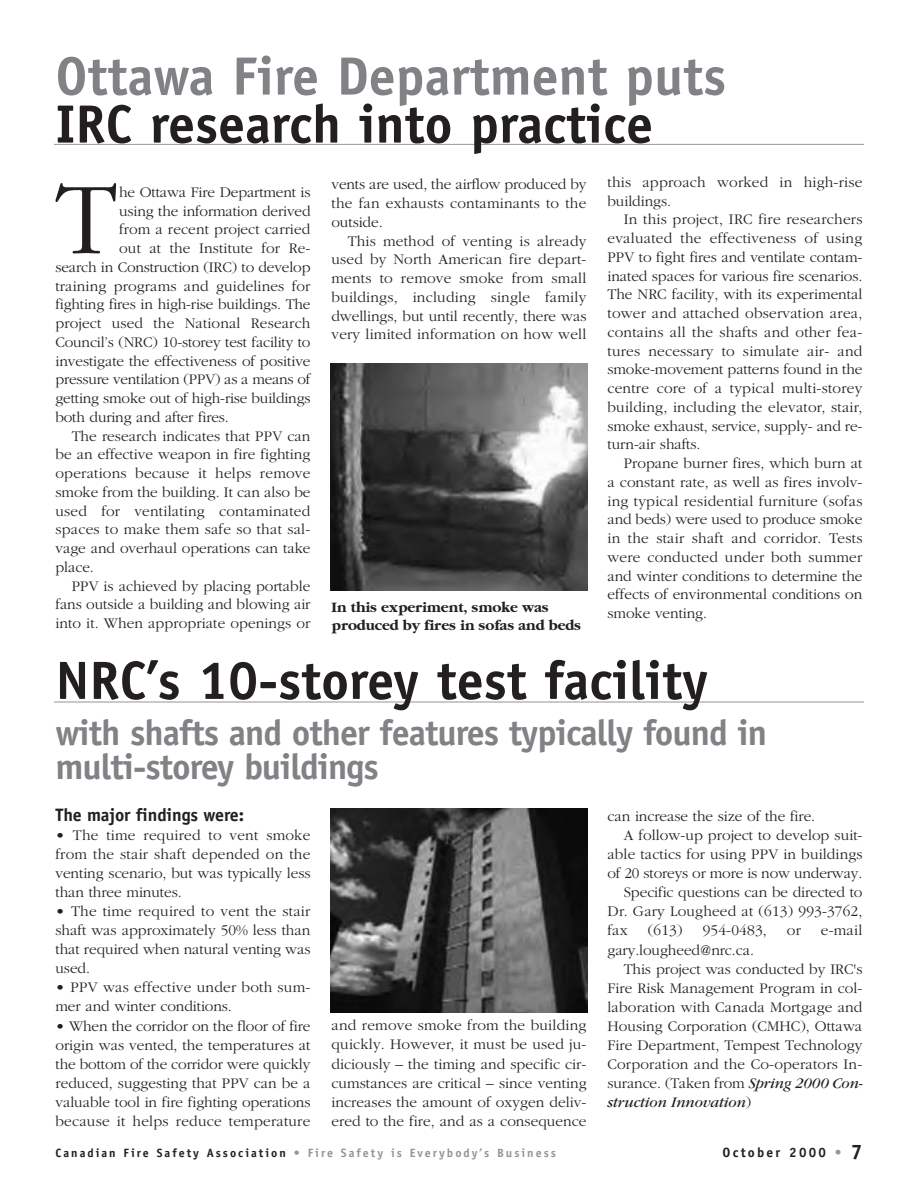
<style>
.page{position:relative;width:918px;height:1188px;background:#fff}
.page>*{position:absolute;margin:0;border:0;box-sizing:border-box;transform-origin:0 0}
.t1{font:300 105.6px "Garamond";color:#231f20}
.t2{font:700 54px "Officina Sans";color:#231f20}
.t3{font:700 54px "Officina Sans";color:#808285}
.t4{font:700 36px/33.8px "Officina Sans";letter-spacing:-.03em;color:#808285}
.t5{font:700 18px "Officina Sans";letter-spacing:-.005em;color:#231f20}
.t6{font:300 15.3px/18.8px "Garamond";color:#231f20;text-align:justify}
.t7{font:italic 15.3px "Garamond";letter-spacing:-.005em;color:#231f20}
.t8{font:700 15px/17.5px "Garamond";letter-spacing:-.005em;color:#231f20}
.t9{font:700 13.5px "Officina Sans";letter-spacing:.165em;color:#231f20}
.t10{font:700 12px "Officina Sans";letter-spacing:.165em;color:#939598}
.s1{font-weight:400;font-style:italic}
.s2{font-weight:300;font-style:normal}
.s3{color:#231f20}
.s4{color:#939598}
.s5{font-size:21px}
</style>
<div class="page">
<hr style="left:54px;top:144px;width:810px;height:1px;background:#939598">
<img style="left:330px;top:363px;width:258px;height:227px">
<img style="left:330px;top:809px;width:258px;height:203px">
<hr style="left:54px;top:702px;width:810px;height:1px;background:#939598">
<h2 class="t3" style="left:56px;top:56px;width:672px">Ottawa Fire Department puts</h2>
<h2 class="t2" style="left:56px;top:104px;width:599px">IRC research into practice</h2>
<h1 class="t1" style="left:56px;top:178px;width:63px">T</h1>
<p class="t6" style="left:119px;top:184px;width:193px">he Ottawa Fire Department is</p>
<p class="t6" style="left:119px;top:203px;width:193px">using the information derived</p>
<p class="t6" style="left:119px;top:221px;width:193px">from a recent project carried</p>
<p class="t6" style="left:119px;top:240px;width:193px">out at the Institute for Re-</p>
<p class="t6" style="left:55px;top:259px;width:257px">search in Construction (IRC) to develop</p>
<p class="t6" style="left:55px;top:278px;width:256px">training programs and guidelines for</p>
<p class="t6" style="left:55px;top:296px;width:257px">fighting fires in high-rise buildings. The</p>
<p class="t6" style="left:55px;top:315px;width:257px">project used the National Research</p>
<p class="t6" style="left:55px;top:334px;width:257px">Council’s (NRC) 10-storey test facility to</p>
<p class="t6" style="left:55px;top:353px;width:257px">investigate the effectiveness of positive</p>
<p class="t6" style="left:55px;top:371px;width:257px">pressure ventilation (PPV) as a means of</p>
<p class="t6" style="left:55px;top:390px;width:257px">getting smoke out of high-rise buildings</p>
<p class="t6" style="left:55px;top:409px;width:175px">both during and after fires.</p>
<p class="t6" style="left:72px;top:428px;width:240px">The research indicates that PPV can</p>
<p class="t6" style="left:55px;top:446px;width:256px">be an effective weapon in fire fighting</p>
<p class="t6" style="left:55px;top:465px;width:256px">operations because it helps remove</p>
<p class="t6" style="left:55px;top:484px;width:257px">smoke from the building. It can also be</p>
<p class="t6" style="left:55px;top:503px;width:256px">used for ventilating contaminated</p>
<p class="t6" style="left:55px;top:521px;width:257px">spaces to make them safe so that sal-</p>
<p class="t6" style="left:55px;top:540px;width:257px">vage and overhaul operations can take</p>
<p class="t6" style="left:55px;top:559px;width:40px">place.</p>
<p class="t6" style="left:72px;top:578px;width:240px">PPV is achieved by placing portable</p>
<p class="t6" style="left:55px;top:596px;width:257px">fans outside a building and blowing air</p>
<p class="t6" style="left:55px;top:615px;width:256px">into it. When appropriate openings or</p>
<p class="t6" style="left:331px;top:176px;width:256px">vents are used, the airflow produced by the fan exhausts contaminants to the outside.</p>
<p class="t6" style="left:331px;top:233px;width:256px;text-indent:16px">This method of venting is already used by North American fire depart&shy;ments to remove smoke from small buildings, including single family dwellings, but until recently, there was very limited information on how well</p>
<p class="t8" style="left:332px;top:600px;width:251px">In this experiment, smoke was produced by fires in sofas and beds</p>
<p class="t6" style="left:608px;top:174px;width:256px">this approach worked in high-rise buildings.</p>
<p class="t6" style="left:608px;top:211px;width:257px;text-indent:16px">In this project, IRC fire researchers evaluated the effectiveness of using PPV to fight fires and ventilate contam&shy;inated spaces for various fire scenarios.<br>The NRC facility, with its experimental tower and attached observation area, contains all the shafts and other fea&shy;tures necessary to simulate air- and smoke-movement patterns found in the centre core of a typical multi-storey building, including the elevator, stair, smoke exhaust, service, supply- and re&shy;turn-air shafts.</p>
<p class="t6" style="left:608px;top:455px;width:257px;text-indent:16px">Propane burner fires, which burn at a constant rate, as well as fires involv&shy;ing typical residential furniture (sofas and beds) were used to produce smoke in the stair shaft and corridor. Tests were conducted under both summer and winter conditions to determine the effects of environmental conditions on smoke venting.</p>
<h2 class="t2" style="left:56px;top:660px;width:654px">NRC’s 10-storey test facility</h2>
<h3 class="t4" style="left:56px;top:720px;width:713px">with shafts and other features typically found in multi-storey buildings</h3>
<p class="t5" style="left:56px;top:808px;width:190px">The major findings were:</p>
<p class="t6" style="left:56px;top:827px;width:257px">• The time required to vent smoke from the stair shaft depended on the venting scenario, but was typically less than three minutes.</p>
<p class="t6" style="left:56px;top:903px;width:257px">• The time required to vent the stair shaft was approximately 50% less than that required when natural venting was used.</p>
<p class="t6" style="left:56px;top:979px;width:257px">• PPV was effective under both sum&shy;mer and winter conditions.</p>
<p class="t6" style="left:56px;top:1017px;width:257px">• When the corridor on the floor of fire origin was vented, the temperatures at the bottom of the corridor were quickly reduced, suggesting that PPV can be a valuable tool in fire fighting operations because it helps reduce temperature</p>
<p class="t6" style="left:332px;top:1017px;width:257px">and remove smoke from the building quickly. However, it must be used ju&shy;diciously – the timing and specific cir&shy;cumstances are critical – since venting increases the amount of oxygen deliv&shy;ered to the fire, and as a consequence</p>
<p class="t6" style="left:608px;top:808px;width:209px">can increase the size of the fire.</p>
<p class="t6" style="left:624px;top:827px;width:240px">A follow-up project to develop suit-</p>
<p class="t6" style="left:608px;top:846px;width:257px">able tactics for using PPV in buildings</p>
<p class="t6" style="left:608px;top:865px;width:256px">of 20 storeys or more is now underway.</p>
<p class="t6" style="left:624px;top:884px;width:240px">Specific questions can be directed to</p>
<p class="t6" style="left:608px;top:903px;width:256px">Dr. Gary Lougheed at (613) 993-3762,</p>
<p class="t6" style="left:608px;top:922px;width:22px">fax</p>
<p class="t6" style="left:648px;top:922px;width:36px">(613)</p>
<p class="t6" style="left:703px;top:922px;width:66px">954-0483,</p>
<p class="t6" style="left:787px;top:922px;width:15px">or</p>
<p class="t6" style="left:821px;top:922px;width:43px">e-mail</p>
<p class="t6" style="left:608px;top:941px;width:148px">gary.lougheed@nrc.ca.</p>
<p class="t6" style="left:624px;top:961px;width:240px">This project was conducted by IRC's</p>
<p class="t6" style="left:608px;top:980px;width:256px">Fire Risk Management Program in col-</p>
<p class="t6" style="left:608px;top:999px;width:257px">laboration with Canada Mortgage and</p>
<p class="t6" style="left:608px;top:1018px;width:256px">Housing Corporation (CMHC), Ottawa</p>
<p class="t6" style="left:608px;top:1037px;width:256px">Fire Department, Tempest Technology</p>
<p class="t6" style="left:608px;top:1056px;width:256px">Corporation and the Co-operators In-</p>
<p class="t6" style="left:608px;top:1075px;width:257px">surance. (Taken from <span class="s1">Spring 2000 Con-</span></p>
<p class="t7" style="left:608px;top:1096px;width:145px">struction Innovation<span class="s2">)</span></p>
<p class="t10" style="left:56px;top:1149px;width:502px"><span class="s3">Canadian Fire Safety Association</span> • Fire Safety is Everybody’s Business</p>
<p class="t9" style="left:722px;top:1148px;width:142px">October 2000 <span class="s4">•</span> <span class="s5">7</span></p>
</div>
